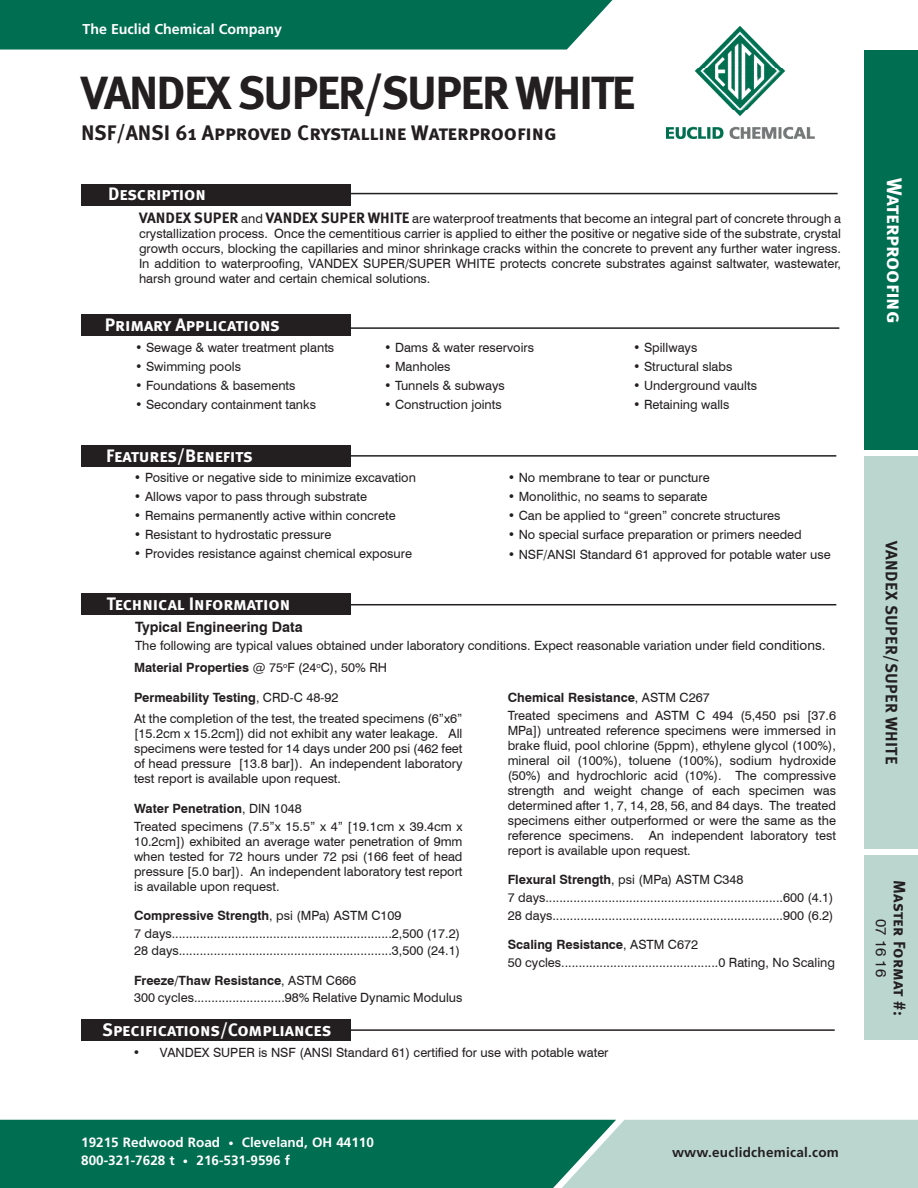
<style>
.page{position:relative;width:918px;height:1188px;background:#fff}
.page>*{position:absolute;margin:0;border:0;box-sizing:border-box;transform-origin:0 0}
.Heading_1{font:46.5px "Meta Bold Caps";letter-spacing:-.05em;color:#231f20}
.Heading_2{font:21px "Meta Bold Caps";color:#231f20}
.Heading_1-2{font:21px "Meta Bold Caps";color:#fff}
.SubHeading{font:18px "Meta Bold Caps";color:#fff}
.Side_Bar_Heading{font:16.5px "Meta Bold Caps";letter-spacing:.02em;color:#231f20}
.Side_Bar_Heading-2{font:15px "Swiss 721 BT";color:#231f20}
.t1{font:700 14.25px "Frutiger LT Std";color:#fff}
.Leader_List{font:700 14.25px "Swiss 721 BT";color:#231f20}
.t2{font:700 13.5px "Frutiger LT Std";color:#fff}
.t3{font:700 13.5px "Frutiger LT Std";letter-spacing:.02em;color:#231f20}
.Bullet_Copy{font:12.75px/15px "Swiss 721 BT";color:#231f20;text-align:justify}
.Body_Copy{font:12.75px/15px "Swiss 721 BT";color:#231f20;text-align:justify}
.Bullet_Copy-2{font:700 12.75px "Swiss 721 BT";color:#231f20}
.s1{font-family:"Meta Bold Caps";font-size:15px}
.s2{font-size:13.5px}
.s3{font-weight:400}
.s4{font-weight:700}
.s5{font-size:10.5px}
</style>
<div class="page">
<svg style="left:0;top:1120px;width:918px;height:68px;background:#43947e"></svg>
<div style="left:864px;top:855px;width:54px;height:185px;background:#bad6cf"></div>
<div style="left:864px;top:457px;width:54px;height:392px;background:#bad6cf"></div>
<div style="left:864px;top:51px;width:54px;height:399px;background:#006e51"></div>
<img style="left:666px;top:26px;width:148px;height:113px">
<div style="left:0;top:0;width:612px;height:50px;background:#006e51"></div>
<div style="left:81px;top:315px;width:270px;height:21px;background:#231f20"></div>
<hr style="left:342px;top:327px;width:497px;height:2px;background:#231f20">
<div style="left:81px;top:446px;width:270px;height:21px;background:#231f20"></div>
<hr style="left:339px;top:455px;width:497px;height:2px;background:#231f20">
<div style="left:81px;top:593px;width:270px;height:22px;background:#231f20"></div>
<hr style="left:339px;top:604px;width:497px;height:1px;background:#231f20">
<div style="left:81px;top:1019px;width:270px;height:22px;background:#231f20"></div>
<hr style="left:337px;top:1029px;width:498px;height:2px;background:#231f20">
<hr style="left:340px;top:193px;width:498px;height:1px;background:#231f20">
<div style="left:81px;top:184px;width:270px;height:22px;background:#231f20"></div>
<p class="t1" style="left:82px;top:21px;width:201px">The Euclid Chemical Company</p>
<p class="Heading_1" style="left:81px;top:66px;width:556px">VANDEX SUPER/SUPER WHITE</p>
<p class="Heading_2" style="left:81px;top:120px;width:477px">NSF/ANSI 61 Approved Crystalline Waterproofing</p>
<p class="SubHeading" style="left:108px;top:184px;width:99px">Description</p>
<p class="Body_Copy" style="left:139px;top:210px;width:704px"><span class="s1">VANDEX SUPER</span> and <span class="s1">VANDEX SUPER WHITE</span> are waterproof treatments that become an integral part of concrete through a crystallization process. Once the cementitious carrier is applied to either the positive or negative side of the substrate, crystal growth occurs, blocking the capillaries and minor shrinkage cracks within the concrete to prevent any further water ingress.<br>In addition to waterproofing, VANDEX SUPER/SUPER WHITE protects concrete substrates against saltwater, wastewater, harsh ground water and certain chemical solutions.</p>
<p class="SubHeading" style="left:105px;top:314px;width:177px">Primary Applications</p>
<p class="Body_Copy" style="left:135px;top:340px;width:201px">• Sewage &amp; water treatment plants</p>
<p class="Body_Copy" style="left:135px;top:359px;width:108px">• Swimming pools</p>
<p class="Body_Copy" style="left:135px;top:378px;width:162px">• Foundations &amp; basements</p>
<p class="Body_Copy" style="left:135px;top:397px;width:183px">• Secondary containment tanks</p>
<p class="Body_Copy" style="left:384px;top:340px;width:152px">• Dams &amp; water reservoirs</p>
<p class="Body_Copy" style="left:384px;top:359px;width:68px">• Manholes</p>
<p class="Body_Copy" style="left:384px;top:378px;width:122px">• Tunnels &amp; subways</p>
<p class="Body_Copy" style="left:384px;top:397px;width:119px">• Construction joints</p>
<p class="Body_Copy" style="left:633px;top:340px;width:66px">• Spillways</p>
<p class="Body_Copy" style="left:633px;top:359px;width:101px">• Structural slabs</p>
<p class="Body_Copy" style="left:633px;top:378px;width:125px">• Underground vaults</p>
<p class="Body_Copy" style="left:633px;top:397px;width:98px">• Retaining walls</p>
<p class="SubHeading" style="left:106px;top:445px;width:148px">Features/Benefits</p>
<p class="Body_Copy" style="left:134px;top:470px;width:283px">• Positive or negative side to minimize excavation</p>
<p class="Body_Copy" style="left:134px;top:489px;width:235px">• Allows vapor to pass through substrate</p>
<p class="Body_Copy" style="left:134px;top:508px;width:263px">• Remains permanently active within concrete</p>
<p class="Body_Copy" style="left:134px;top:526px;width:199px">• Resistant to hydrostatic pressure</p>
<p class="Body_Copy" style="left:134px;top:545px;width:280px">• Provides resistance against chemical exposure</p>
<p class="SubHeading" style="left:107px;top:593px;width:185px">Technical Information</p>
<p class="Body_Copy" style="left:508px;top:470px;width:204px">• No membrane to tear or puncture</p>
<p class="Body_Copy" style="left:508px;top:489px;width:201px">• Monolithic, no seams to separate</p>
<p class="Body_Copy" style="left:508px;top:508px;width:274px">• Can be applied to “green” concrete structures</p>
<p class="Body_Copy" style="left:508px;top:526px;width:296px">• No special surface preparation or primers needed</p>
<p class="Body_Copy" style="left:508px;top:547px;width:325px">• NSF/ANSI Standard 61 approved for potable water use</p>
<p class="Leader_List" style="left:135px;top:618px;width:169px">Typical Engineering Data</p>
<p class="Body_Copy" style="left:135px;top:638px;width:692px">The following are typical values obtained under laboratory conditions. Expect reasonable variation under field <span class="s2">conditions.</span></p>
<p class="Bullet_Copy-2" style="left:134px;top:660px;width:255px">Material Properties <span class="s3">@ 75</span><sup>o</sup><span class="s3">F (24</span><sup>o</sup><span class="s3">C), 50% RH</span></p>
<p class="Bullet_Copy-2" style="left:134px;top:689px;width:206px">Permeability Testing<span class="s3">, CRD-C 48-92</span></p>
<p class="Bullet_Copy" style="left:134px;top:711px;width:330px">At the completion of the test, the treated specimens (6”x6” [15.2cm x 15.2cm]) did not exhibit any water leakage. All specimens were tested for 14 days under 200 psi (462 feet of head pressure [13.8 bar]). An independent laboratory test report is available upon request.</p>
<p class="Bullet_Copy-2" style="left:134px;top:801px;width:169px">Water Penetration<span class="s3">, DIN 1048</span></p>
<p class="Bullet_Copy" style="left:134px;top:818px;width:330px">Treated specimens (7.5”x 15.5” x 4” [19.1cm x 39.4cm x 10.2cm]) exhibited an average water penetration of 9mm when tested for 72 hours under 72 psi (166 feet of head pressure [5.0 bar]). An independent laboratory test report is available upon request.</p>
<p class="Bullet_Copy-2" style="left:134px;top:908px;width:269px">Compressive Strength<span class="s3">, psi (MPa) ASTM C109</span></p>
<p class="Bullet_Copy" style="left:134px;top:925px;width:327px">7 days...............................................................2,500 (17.2)</p>
<p class="Bullet_Copy" style="left:134px;top:943px;width:327px">28 days.............................................................3,500 (24.1)</p>
<p class="Bullet_Copy-2" style="left:134px;top:972px;width:224px">Freeze/Thaw Resistance<span class="s3">, ASTM C666</span></p>
<p class="Bullet_Copy" style="left:134px;top:990px;width:330px">300 cycles..........................98% Relative Dynamic Modulus</p>
<p class="Bullet_Copy-2" style="left:508px;top:690px;width:204px">Chemical Resistance<span class="s3">, ASTM C267</span></p>
<p class="Bullet_Copy" style="left:508px;top:708px;width:330px">Treated specimens and ASTM C 494 (5,450 psi [37.6<br>MPa]) untreated reference specimens were immersed in brake fluid, pool chlorine (5ppm), ethylene glycol (100%), mineral oil (100%), toluene (100%), sodium hydroxide (50%) and hydrochloric acid (10%). The compressive strength and weight change of each specimen was determined after 1, 7, 14, 28, 56, and 84 days. The treated specimens either outperformed or were the same as the reference specimens. An independent laboratory test report is available upon request.</p>
<p class="Bullet_Copy" style="left:508px;top:872px;width:237px"><span class="s4">Flexural Strength</span>, psi (MPa) ASTM C348</p>
<p class="Bullet_Copy" style="left:508px;top:890px;width:327px">7 days....................................................................600 (4.1)</p>
<p class="Bullet_Copy" style="left:508px;top:908px;width:327px">28 days..................................................................900 (6.2)</p>
<p class="Bullet_Copy-2" style="left:508px;top:937px;width:192px">Scaling Resistance<span class="s3">, ASTM C672</span></p>
<p class="Bullet_Copy" style="left:508px;top:955px;width:329px">50 cycles.............................................0 Rating, No Scaling</p>
<p class="SubHeading" style="left:102px;top:1019px;width:231px">Specifications/Compliances</p>
<p class="Body_Copy" style="left:133px;top:1045px;width:477px">• VANDEX SUPER is NSF (ANSI Standard 61) certified for use with potable water</p>
<p class="t2" style="left:81px;top:1134px;width:294px">19215 Redwood Road <span class="s5">•</span> Cleveland, OH 44110</p>
<p class="t2" style="left:81px;top:1152px;width:210px">800-321-7628 t <span class="s5">•</span> 216-531-9596 f</p>
<p class="t3" style="left:672px;top:1144px;width:168px">www.euclidchemical.com</p>
<p class="Heading_1-2" style="left:907px;top:178px;width:147px;rotate:90deg">Waterproofing</p>
<p class="Side_Bar_Heading" style="left:901px;top:541px;width:225px;rotate:90deg">VANDEX SUPER/SUPER WHITE</p>
<p class="Side_Bar_Heading" style="left:909px;top:880px;width:137px;rotate:90deg">Master Format #:</p>
<p class="Side_Bar_Heading-2" style="left:890px;top:919px;width:59px;rotate:90deg">07 16 16</p>
</div>
